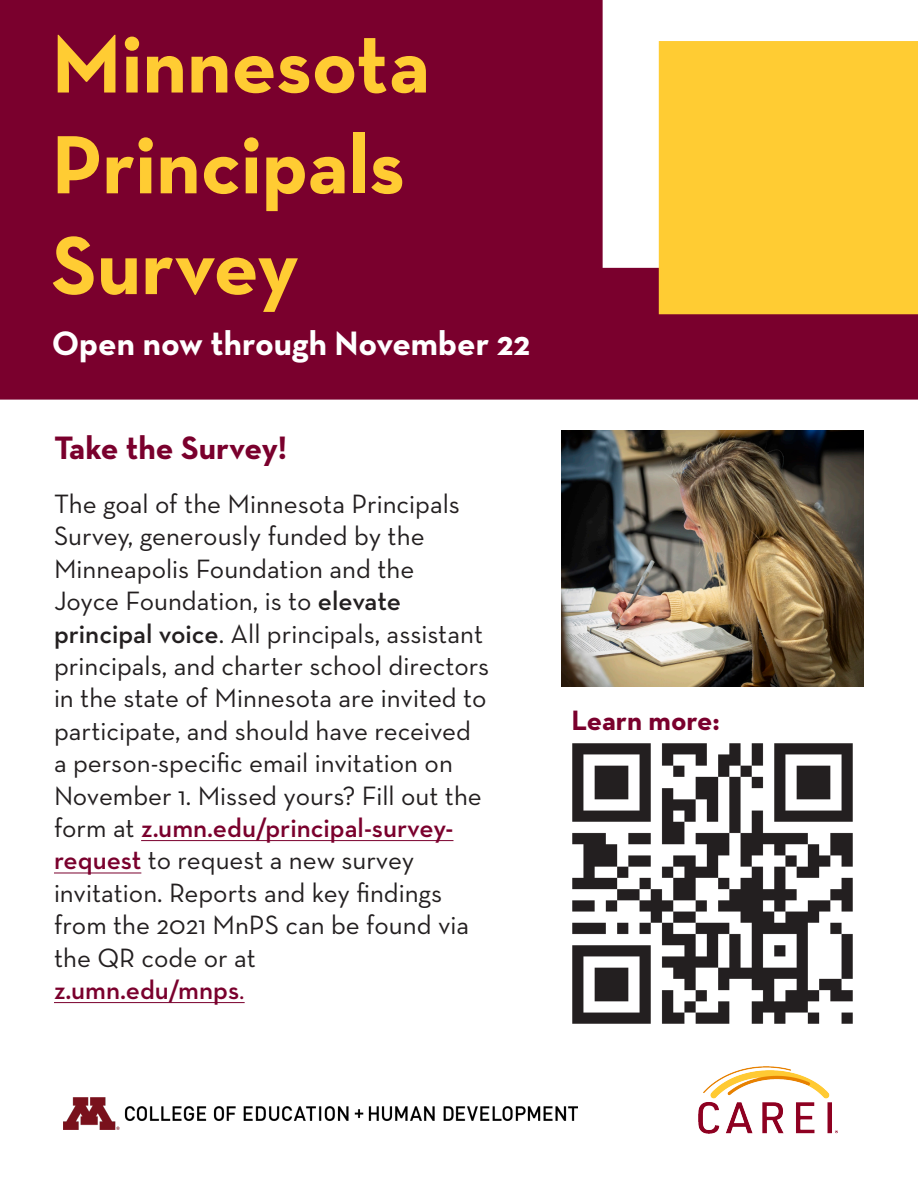
<style>
.page{position:relative;width:918px;height:1188px;background:#fff}
.page>*{position:absolute;margin:0;border:0;box-sizing:border-box;transform-origin:0 0}
.t1{font:700 84px "Neutraface Text";color:#fc3}
.t2{font:700 34.5px "Neutraface Text";color:#fff}
.t3{font:700 33px "Neutraface Text";color:#7a002d}
.t4{font:700 28.5px "Neutraface Text";color:#7a002d}
.t5{font:27px/32.4px "Neutraface Text";color:#231f20}
.t6{font:600 27px "Neutraface Text";color:#7a002d}
.s1{font-weight:600}
.s2{font-weight:600;color:#7a002d}
.s3{font-weight:400}
</style>
<div class="page">
<img style="left:698px;top:1066px;width:140px;height:68px">
<img style="left:63px;top:1098px;width:515px;height:31px">
<div style="left:0;top:0;width:918px;height:400px;background:#7a002d"></div>
<hr style="left:141px;top:840px;width:312px;height:1px;background:#7a002d">
<hr style="left:54px;top:873px;width:87px;height:1px;background:#7a002d">
<hr style="left:54px;top:1002px;width:191px;height:1px;background:#7a002d">
<img style="left:572px;top:743px;width:281px;height:281px">
<img style="left:562px;top:430px;width:302px;height:257px">
<svg style="left:603px;top:0;width:315px;height:268px"></svg>
<div style="left:659px;top:41px;width:259px;height:273px;background:#fc3"></div>
<p class="t1" style="left:52px;top:10px;width:380px">Minnesota</p>
<p class="t1" style="left:52px;top:111px;width:355px">Principals</p>
<p class="t1" style="left:52px;top:211px;width:248px">Survey</p>
<p class="t2" style="left:52px;top:321px;width:480px">Open now through November 22</p>
<p class="t3" style="left:54px;top:427px;width:235px">Take the Survey!</p>
<p class="t5" style="left:54px;top:487px;width:437px">The goal of the Minnesota Principals Survey, generously funded by the Minneapolis Foundation and the<br>Joyce Foundation, is to <span class="s1">elevate principal voice</span>. All principals, assistant principals, and charter school directors in the state of Minnesota are invited to participate, and should have received a person-specific email invitation on November 1. Missed yours? Fill out the form at <span class="s2">z.umn.edu/principal-survey&shy;request</span> to request a new survey invitation. Reports and key findings from the 2021 MnPS can be found via the QR code or at</p>
<p class="t6" style="left:54px;top:973px;width:192px">z.umn.edu/mnps<span class="s3">.</span></p>
<p class="t4" style="left:572px;top:702px;width:150px">Learn more:</p>
</div>
